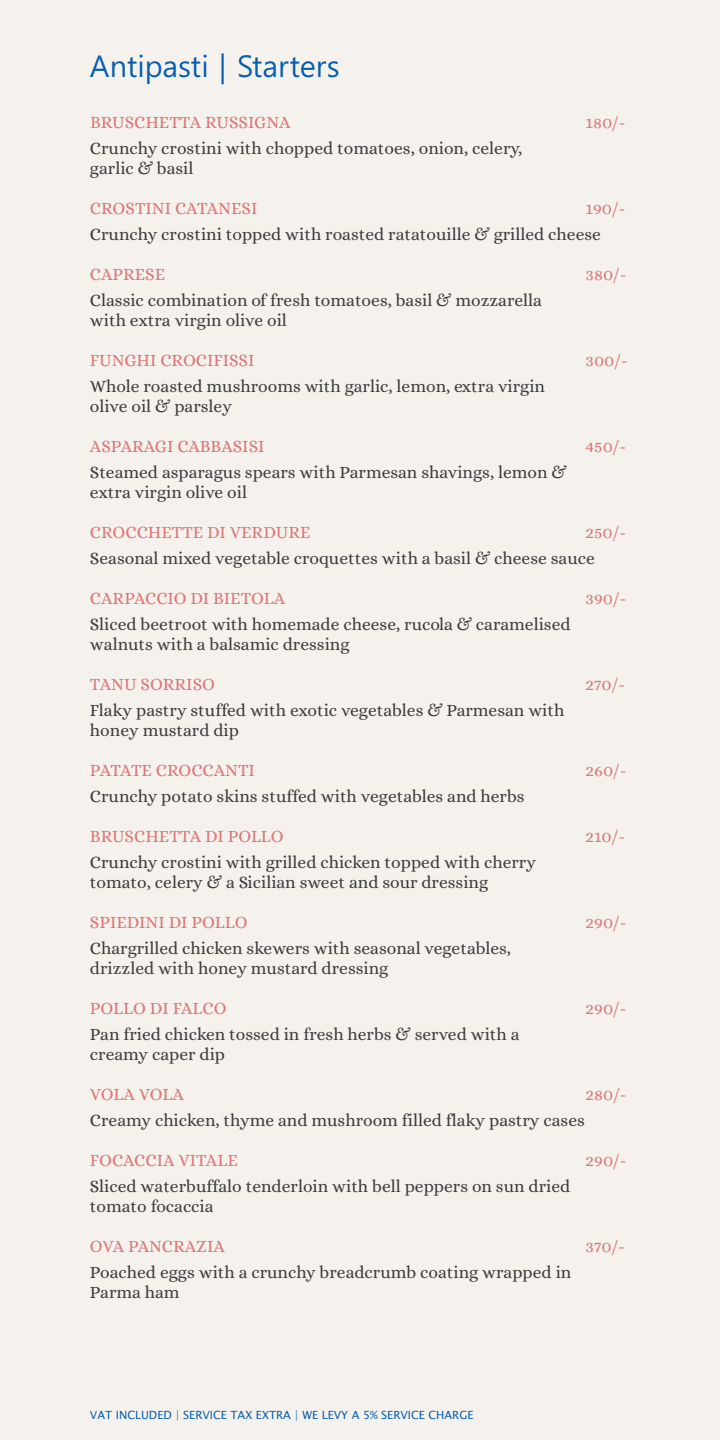
<style>
.page{position:relative;width:720px;height:1440px;background:#f5f2ee}
.page>*{position:absolute;margin:0;border:0;box-sizing:border-box;transform-origin:0 0}
.t1{font:30px "Malgun Gothic";color:#075ead}
.t2{font:17.5px/20px "Alice";color:#3e3e3f}
.t3{font:17.5px "Alice";color:#d77}
.t4{font:11.25px "Lucida Sans Unicode";color:#075ead}
</style>
<div class="page">
<h1 class="t1" style="left:90px;top:53px;width:251px">Antipasti | Starters</h1>
<p class="t3" style="left:90px;top:112px;width:202px">BRUSCHETTA RUSSIGNA</p>
<p class="t3" style="left:586px;top:112px;width:42px">180/-</p>
<p class="t2" style="left:90px;top:138px;width:434px">Crunchy crostini with chopped tomatoes, onion, celery, garlic &amp; basil</p>
<p class="t3" style="left:90px;top:198px;width:169px">CROSTINI CATANESI</p>
<p class="t3" style="left:586px;top:198px;width:41px">190/-</p>
<p class="t2" style="left:90px;top:224px;width:513px">Crunchy crostini topped with roasted ratatouille &amp; grilled cheese</p>
<p class="t3" style="left:90px;top:264px;width:77px">CAPRESE</p>
<p class="t3" style="left:586px;top:264px;width:43px">380/-</p>
<p class="t2" style="left:90px;top:290px;width:454px">Classic combination of fresh tomatoes, basil &amp; mozzarella with extra virgin olive oil</p>
<p class="t3" style="left:90px;top:350px;width:166px">FUNGHI CROCIFISSI</p>
<p class="t3" style="left:586px;top:350px;width:44px">300/-</p>
<p class="t2" style="left:90px;top:376px;width:457px">Whole roasted mushrooms with garlic, lemon, extra virgin olive oil &amp; parsley</p>
<p class="t3" style="left:90px;top:436px;width:176px">ASPARAGI CABBASISI</p>
<p class="t3" style="left:586px;top:436px;width:42px">450/-</p>
<p class="t2" style="left:90px;top:462px;width:478px">Steamed asparagus spears with Parmesan shavings, lemon &amp; extra virgin olive oil</p>
<p class="t3" style="left:90px;top:522px;width:222px">CROCCHETTE DI VERDURE</p>
<p class="t3" style="left:586px;top:522px;width:42px">250/-</p>
<p class="t2" style="left:90px;top:548px;width:506px">Seasonal mixed vegetable croquettes with a basil &amp; cheese sauce</p>
<p class="t3" style="left:90px;top:588px;width:197px">CARPACCIO DI BIETOLA</p>
<p class="t3" style="left:586px;top:588px;width:42px">390/-</p>
<p class="t2" style="left:90px;top:614px;width:482px">Sliced beetroot with homemade cheese, rucola &amp; caramelised walnuts with a balsamic dressing</p>
<p class="t3" style="left:90px;top:674px;width:127px">TANU SORRISO</p>
<p class="t3" style="left:586px;top:674px;width:41px">270/-</p>
<p class="t2" style="left:90px;top:700px;width:476px">Flaky pastry stuffed with exotic vegetables &amp; Parmesan with honey mustard dip</p>
<p class="t3" style="left:90px;top:760px;width:166px">PATATE CROCCANTI</p>
<p class="t3" style="left:586px;top:760px;width:43px">260/-</p>
<p class="t2" style="left:90px;top:786px;width:436px">Crunchy potato skins stuffed with vegetables and herbs</p>
<p class="t3" style="left:90px;top:826px;width:195px">BRUSCHETTA DI POLLO</p>
<p class="t3" style="left:586px;top:826px;width:41px">210/-</p>
<p class="t2" style="left:90px;top:852px;width:448px">Crunchy crostini with grilled chicken topped with cherry tomato, celery &amp; a Sicilian sweet and sour dressing</p>
<p class="t3" style="left:90px;top:912px;width:159px">SPIEDINI DI POLLO</p>
<p class="t3" style="left:586px;top:912px;width:43px">290/-</p>
<p class="t2" style="left:90px;top:938px;width:423px">Chargrilled chicken skewers with seasonal vegetables, drizzled with honey mustard dressing</p>
<p class="t3" style="left:90px;top:998px;width:138px">POLLO DI FALCO</p>
<p class="t3" style="left:586px;top:998px;width:43px">290/-</p>
<p class="t2" style="left:90px;top:1024px;width:431px">Pan fried chicken tossed in fresh herbs &amp; served with a creamy caper dip</p>
<p class="t3" style="left:90px;top:1084px;width:95px">VOLA VOLA</p>
<p class="t3" style="left:586px;top:1084px;width:43px">280/-</p>
<p class="t2" style="left:90px;top:1110px;width:496px">Creamy chicken, thyme and mushroom filled flaky pastry cases</p>
<p class="t3" style="left:90px;top:1150px;width:149px">FOCACCIA VITALE</p>
<p class="t3" style="left:586px;top:1150px;width:43px">290/-</p>
<p class="t2" style="left:90px;top:1176px;width:482px">Sliced waterbuffalo tenderloin with bell peppers on sun dried tomato focaccia</p>
<p class="t3" style="left:90px;top:1236px;width:136px">OVA PANCRAZIA</p>
<p class="t3" style="left:586px;top:1236px;width:41px">370/-</p>
<p class="t2" style="left:90px;top:1262px;width:483px">Poached eggs with a crunchy breadcrumb coating wrapped in<br>Parma ham</p>
<p class="t4" style="left:90px;top:1410px;width:385px">VAT INCLUDED | SERVICE TAX EXTRA | WE LEVY A 5% SERVICE CHARGE</p>
</div>
